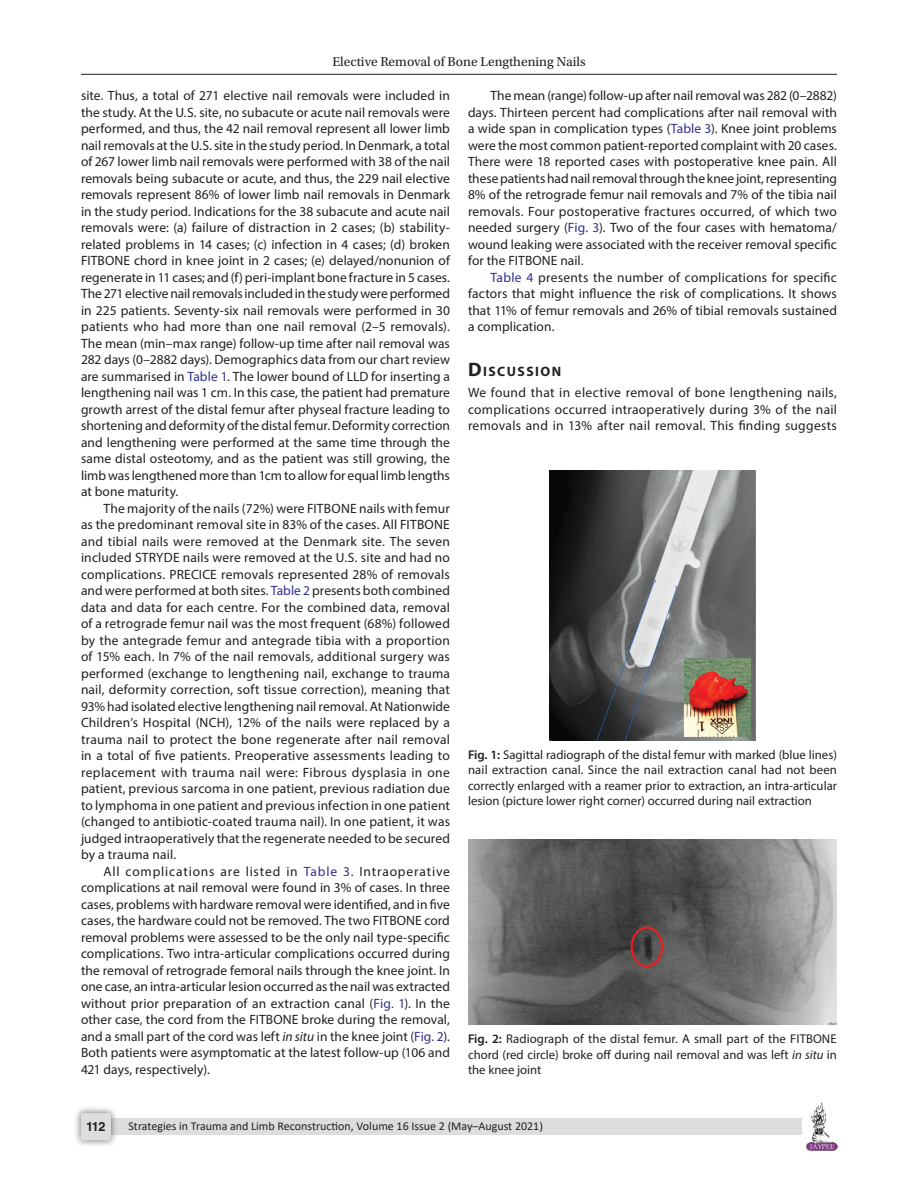
<style>
.page{position:relative;width:918px;height:1188px;background:#fff}
.page>*{position:absolute;margin:0;border:0;box-sizing:border-box;transform-origin:0 0}
.Head-1{font:700 13.65px "Myriad Pro";letter-spacing:.105em;color:#231f20}
.Para-Indent{font:13.5px/16.5px "Myriad Pro";letter-spacing:.005em;color:#231f20;text-align:justify}
.Para-NoIndent{font:13.5px/16.5px "Myriad Pro";letter-spacing:.01em;color:#231f20;text-align:justify}
.t1{font:13.5px "Utopia Std";color:#231f20}
.FigCaption{font:12.75px/15.3px "Myriad Pro";color:#231f20;text-align:justify}
.t2{font:700 12.75px "Helvetica LT Std";color:#231f20}
.t3{font:12px "Calibri";color:#231f20}
.s1{color:#2e3092}
.s2{font-style:italic}
.s3{font-size:19.5px}
.s4{font-weight:600}
</style>
<div class="page">
<hr style="left:81px;top:74px;width:756px;height:1px;background:#231f20">
<img style="left:807px;top:1103px;width:30px;height:48px">
<div style="left:96px;top:1119px;width:706px;height:16px;background:#dcdddf"></div>
<div style="left:73px;top:1106px;width:45px;height:41px;background:#231f20;opacity:.61"></div>
<div style="left:81px;top:1113px;width:30px;height:27px;background:#dcdddf;border-radius:2px"></div>
<img style="left:549px;top:471px;width:207px;height:270px">
<img style="left:469px;top:840px;width:367px;height:185px">
<p class="t1" style="left:332px;top:55px;width:255px">Elective Removal of Bone Lengthening Nails</p>
<p class="Para-NoIndent" style="left:81px;top:87px;width:371px">site. Thus, a total of 271 elective nail removals were included in the study. At the U.S. site, no subacute or acute nail removals were performed, and thus, the 42 nail removal represent all lower limb nail removals at the U.S. site in the study period. In Denmark, a total of 267 lower limb nail removals were performed with 38 of the nail removals being subacute or acute, and thus, the 229 nail elective removals represent 86% of lower limb nail removals in Denmark in the study period. Indications for the 38 subacute and acute nail removals were: (a) failure of distraction in 2 cases; (b) stability&shy;related problems in 14 cases; (c) infection in 4 cases; (d) broken FITBONE chord in knee joint in 2 cases; (e) delayed/nonunion of regenerate in 11 cases; and (f) peri-implant bone fracture in 5 cases.<br>The 271 elective nail removals included in the study were performed in 225 patients. Seventy-six nail removals were performed in 30 patients who had more than one nail removal (2–5 removals).<br>The mean (min–max range) follow-up time after nail removal was 282 days (0–2882 days). Demographics data from our chart review are summarised in <span class="s1">Table 1</span>. The lower bound of LLD for inserting a lengthening nail was 1 cm. In this case, the patient had premature growth arrest of the distal femur after physeal fracture leading to shortening and deformity of the distal femur. Deformity correction and lengthening were performed at the same time through the same distal osteotomy, and as the patient was still growing, the limb was lengthened more than 1cm to allow for equal limb lengths at bone maturity.</p>
<p class="Para-Indent" style="left:81px;top:500px;width:371px;text-indent:22px">The majority of the nails (72%) were FITBONE nails with femur as the predominant removal site in 83% of the cases. All FITBONE and tibial nails were removed at the Denmark site. The seven included STRYDE nails were removed at the U.S. site and had no complications. PRECICE removals represented 28% of removals and were performed at both sites. <span class="s1">Table 2</span> presents both combined data and data for each centre. For the combined data, removal of a retrograde femur nail was the most frequent (68%) followed by the antegrade femur and antegrade tibia with a proportion of 15% each. In 7% of the nail removals, additional surgery was performed (exchange to lengthening nail, exchange to trauma nail, deformity correction, soft tissue correction), meaning that 93% had isolated elective lengthening nail removal. At Nationwide Children’s Hospital (NCH), 12% of the nails were replaced by a trauma nail to protect the bone regenerate after nail removal in a total of five patients. Preoperative assessments leading to replacement with trauma nail were: Fibrous dysplasia in one patient, previous sarcoma in one patient, previous radiation due to lymphoma in one patient and previous infection in one patient (changed to antibiotic-coated trauma nail). In one patient, it was judged intraoperatively that the regenerate needed to be secured by a trauma nail.</p>
<p class="Para-Indent" style="left:81px;top:863px;width:371px;text-indent:22px">All complications are listed in <span class="s1">Table 3</span>. Intraoperative complications at nail removal were found in 3% of cases. In three cases, problems with hardware removal were identified, and in five cases, the hardware could not be removed. The two FITBONE cord removal problems were assessed to be the only nail type-specific complications. Two intra-articular complications occurred during the removal of retrograde femoral nails through the knee joint. In one case, an intra-articular lesion occurred as the nail was extracted without prior preparation of an extraction canal (<span class="s1">Fig. 1</span>). In the other case, the cord from the FITBONE broke during the removal, and a small part of the cord was left <span class="s2">in situ</span> in the knee joint (<span class="s1">Fig. 2</span>).<br>Both patients were asymptomatic at the latest follow-up (106 and 421 days, respectively).</p>
<p class="Para-Indent" style="left:468px;top:87px;width:371px;text-indent:22px">The mean (range) follow-up after nail removal was 282 (0–2882) days. Thirteen percent had complications after nail removal with a wide span in complication types (<span class="s1">Table 3</span>). Knee joint problems were the most common patient-reported complaint with 20 cases.<br>There were 18 reported cases with postoperative knee pain. All these patients had nail removal through the knee joint, representing 8% of the retrograde femur nail removals and 7% of the tibia nail removals. Four postoperative fractures occurred, of which two needed surgery (<span class="s1">Fig. 3</span>). Two of the four cases with hematoma/ wound leaking were associated with the receiver removal specific for the FITBONE nail.</p>
<p class="Para-Indent" style="left:468px;top:269px;width:371px;text-indent:22px"><span class="s1">Table 4</span> presents the number of complications for specific factors that might influence the risk of complications. It shows that 11% of femur removals and 26% of tibial removals sustained a complication.</p>
<p class="Head-1" style="left:468px;top:363px;width:95px"><span class="s3">D</span>ISCUSSION</p>
<p class="Para-NoIndent" style="left:468px;top:384px;width:371px">We found that in elective removal of bone lengthening nails, complications occurred intraoperatively during 3% of the nail removals and in 13% after nail removal. This finding suggests</p>
<p class="FigCaption" style="left:468px;top:747px;width:371px"><span class="s4">Fig. 1:</span> Sagittal radiograph of the distal femur with marked (blue lines) nail extraction canal. Since the nail extraction canal had not been correctly enlarged with a reamer prior to extraction, an intra-articular lesion (picture lower right corner) occurred during nail extraction</p>
<p class="FigCaption" style="left:468px;top:1031px;width:371px"><span class="s4">Fig. 2:</span> Radiograph of the distal femur. A small part of the FITBONE chord (red circle) broke off during nail removal and was left <span class="s2">in situ</span> in the knee joint</p>
<p class="t2" style="left:86px;top:1119px;width:21px">112</p>
<p class="t3" style="left:128px;top:1117px;width:416px">Strategies in Trauma and Limb Reconstruction, Volume 16 Issue 2 (May–August 2021)</p>
</div>
